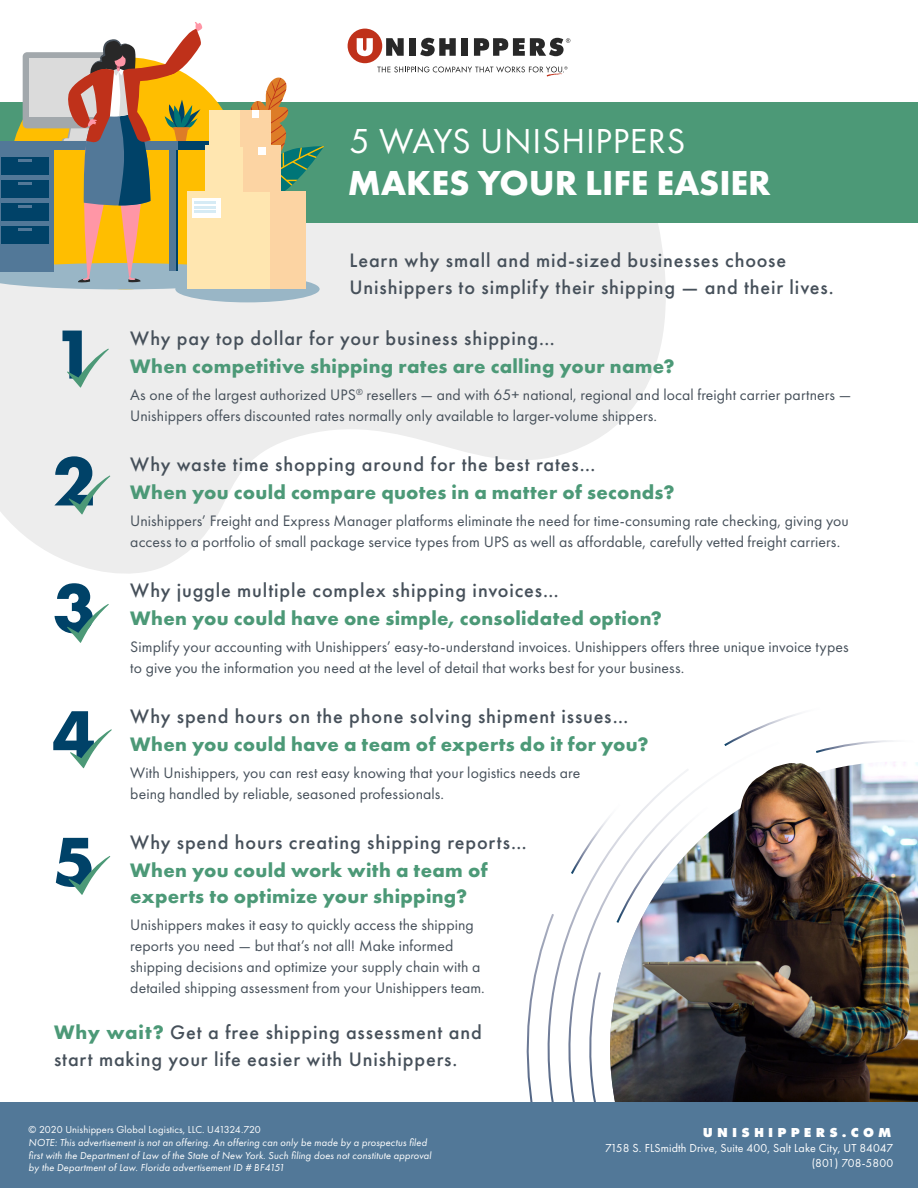
<style>
.page{position:relative;width:918px;height:1188px;background:#fff}
.page>*{position:absolute;margin:0;border:0;box-sizing:border-box;transform-origin:0 0}
.t1{font:700 72px "Futura PT";color:#004268}
.t2{font:700 36px "Futura PT";color:#fff}
.t3{font:36px "Futura PT";letter-spacing:.02em;color:#fff}
.Intro{font:500 20.25px/27px "Futura PT";letter-spacing:.04em;color:#46505a}
.t4{font:700 20.25px/25.5px "Futura PT";letter-spacing:.015em;color:#4c9977}
.Body{font:15.75px/21px "Futura PT";letter-spacing:.005em;color:#46505a}
.t5{font:800 13.5px "Futura PT";letter-spacing:.31em;color:#fff}
.t6{font:12px "Futura PT";letter-spacing:.01em;color:#fff}
.t7{font:italic 10.5px/12.6px "Futura PT";letter-spacing:.01em;color:#fff}
.t8{font:10.5px "Futura PT";letter-spacing:.01em;color:#fff}
.s1{font-weight:700;color:#4c9977}
</style>
<div class="page">
<svg style="left:526px;top:713px;width:368px;height:389px"></svg>
<img style="left:610px;top:762px;width:308px;height:340px">
<img style="left:739px;top:763px;width:83px;height:58px">
<svg style="left:0;top:222px;width:666px;height:352px;fill:#ededed"></svg>
<div style="left:0;top:102px;width:918px;height:120px;background:#4c9977"></div>
<div style="left:0;top:1102px;width:918px;height:86px;background:#527898"></div>
<div style="left:348px;top:29px;width:34px;height:34px;background:#bf311a;border-radius:50%"></div>
<svg style="left:357px;top:38px;width:16px;height:18px"></svg>
<svg style="left:386px;top:38px;width:18px;height:18px"></svg>
<div style="left:409px;top:38px;width:7px;height:18px;background:#282828"></div>
<svg style="left:420px;top:38px;width:36px;height:18px"></svg>
<div style="left:462px;top:38px;width:6px;height:18px;background:#282828"></div>
<svg style="left:474px;top:38px;width:96px;height:18px"></svg>
<svg style="left:377px;top:66px;width:191px;height:11px"></svg>
<svg style="left:67px;top:349px;width:42px;height:39px;background:#d4e0db"></svg>
<svg style="left:69px;top:475px;width:41px;height:39px;background:#d3dfda"></svg>
<svg style="left:67px;top:604px;width:42px;height:39px"></svg>
<svg style="left:70px;top:729px;width:42px;height:39px"></svg>
<svg style="left:69px;top:856px;width:41px;height:39px"></svg>
<div style="left:175px;top:276px;width:145px;height:26px;background:#99b6c6;border-radius:50%"></div>
<svg style="left:0;top:22px;width:324px;height:267px"></svg>
<p class="t3" style="left:350px;top:120px;width:337px">5 WAYS UNISHIPPERS</p>
<p class="t2" style="left:348px;top:160px;width:425px">MAKES YOUR LIFE EASIER</p>
<p class="t1" style="left:52px;top:308px;width:45px">1</p>
<p class="t1" style="left:52px;top:435px;width:45px">2</p>
<p class="t1" style="left:52px;top:562px;width:45px">3</p>
<p class="t1" style="left:52px;top:689px;width:45px">4</p>
<p class="t1" style="left:52px;top:815px;width:45px">5</p>
<p class="Intro" style="left:350px;top:246px;width:486px">Learn why small and mid-sized businesses choose<br>Unishippers to simplify their shipping — and their lives.</p>
<p class="Intro" style="left:130px;top:325px;width:426px">Why pay top dollar for your business shipping...</p>
<p class="t4" style="left:130px;top:353px;width:546px">When competitive shipping rates are calling your name?</p>
<p class="Body" style="left:130px;top:384px;width:723px">As one of the largest authorized UPS<sup>®</sup> resellers — and with 65+ national, regional and local freight carrier partners —<br>Unishippers offers discounted rates normally only available to larger-volume shippers.</p>
<p class="Intro" style="left:130px;top:451px;width:467px">Why waste time shopping around for the best rates...</p>
<p class="t4" style="left:130px;top:479px;width:546px">When you could compare quotes in a matter of seconds?</p>
<p class="Body" style="left:130px;top:510px;width:720px">Unishippers’ Freight and Express Manager platforms eliminate the need for time-consuming rate checking, giving you access to a portfolio of small package service types from UPS as well as affordable, carefully vetted freight carriers.</p>
<p class="Intro" style="left:130px;top:577px;width:430px">Why juggle multiple complex shipping invoices…</p>
<p class="t4" style="left:130px;top:605px;width:533px">When you could have one simple, consolidated option?</p>
<p class="Body" style="left:130px;top:636px;width:720px">Simplify your accounting with Unishippers’ easy-to-understand invoices. Unishippers offers three unique invoice types to give you the information you need at the level of detail that works best for your business.</p>
<p class="Intro" style="left:130px;top:703px;width:500px">Why spend hours on the phone solving shipment issues…</p>
<p class="t4" style="left:130px;top:731px;width:520px">When you could have a team of experts do it for you?</p>
<p class="Body" style="left:130px;top:762px;width:452px">With Unishippers, you can rest easy knowing that your logistics needs are being handled by reliable, seasoned professionals.</p>
<p class="Intro" style="left:130px;top:829px;width:398px">Why spend hours creating shipping reports…</p>
<p class="t4" style="left:130px;top:857px;width:359px">When you could work with a team of experts to optimize your shipping?</p>
<p class="Body" style="left:130px;top:914px;width:356px">Unishippers makes it easy to quickly access the shipping reports you need — but that’s not all! Make informed shipping decisions and optimize your supply chain with a detailed shipping assessment from your Unishippers team.</p>
<p class="Intro" style="left:54px;top:1019px;width:429px"><span class="s1">Why wait?</span> Get a free shipping assessment and start making your life easier with Unishippers.</p>
<p class="t8" style="left:29px;top:1124px;width:234px">© 2020 Unishippers Global Logistics, LLC. U41324.720</p>
<p class="t7" style="left:29px;top:1136px;width:404px">NOTE: This advertisement is not an offering. An offering can only be made by a prospectus filed first with the Department of Law of the State of New York. Such filing does not constitute approval by the Department of Law. Florida advertisement ID # BF4151</p>
<p class="t5" style="left:703px;top:1124px;width:190px">UNISHIPPERS.COM</p>
<p class="t6" style="left:605px;top:1141px;width:290px">7158 S. FLSmidth Drive, Suite 400, Salt Lake City, UT 84047</p>
<p class="t6" style="left:812px;top:1155px;width:83px">(801) 708-5800</p>
</div>
